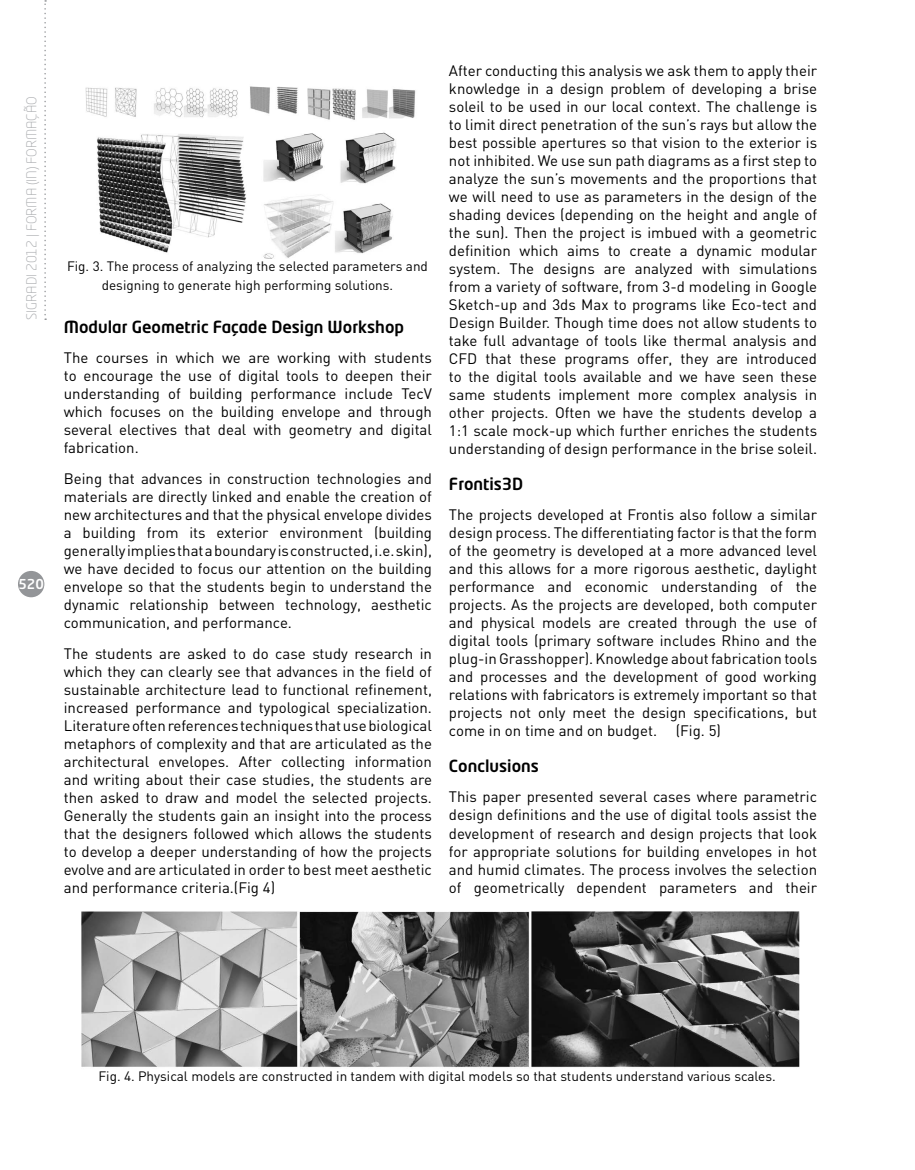
<style>
.page{position:relative;width:915px;height:1170px;background:#fff}
.page>*{position:absolute;margin:0;border:0;box-sizing:border-box;transform-origin:0 0}
.t1{font:500 16.5px "Neo Tech Std";color:#000}
.t2{font:15px/18px "DIN";color:#000;text-align:justify}
.t3{font:13.5px/19.5px "DIN";color:#000;text-align:center}
.t4{font:300 13.5px "Neo Tech Std";color:#a7a9ac}
.t5{font:500 13.5px "Neo Tech Std";color:#fff}
</style>
<div class="page">
<div style="left:18px;top:571px;width:26px;height:26px;background:#939598;border-radius:50%"></div>
<svg style="left:44px;top:0;width:2px;height:320px"></svg>
<img style="left:81px;top:911px;width:719px;height:157px">
<img style="left:85px;top:86px;width:331px;height:172px">
<p class="t4" style="left:23px;top:320px;width:225px;rotate:-90deg">SIGRADI 2012 | FORMA (IN) FORMAÇÃO</p>
<p class="t5" style="left:18px;top:575px;width:27px">520</p>
<p class="t3" style="left:67px;top:255px;width:362px">Fig. 3. The process of analyzing the selected parameters and designing to generate high performing solutions.</p>
<p class="t1" style="left:64px;top:316px;width:341px">Modular Geometric Façade Design Workshop</p>
<p class="t2" style="left:64px;top:348px;width:369px">The courses in which we are working with students to encourage the use of digital tools to deepen their understanding of building performance include TecV which focuses on the building envelope and through several electives that deal with geometry and digital fabrication.</p>
<p class="t2" style="left:64px;top:469px;width:369px">Being that advances in construction technologies and materials are directly linked and enable the creation of new architectures and that the physical envelope divides a building from its exterior environment (building generally implies that a boundary is constructed, i.e. skin), we have decided to focus our attention on the building envelope so that the students begin to understand the dynamic relationship between technology, aesthetic communication, and performance.</p>
<p class="t2" style="left:64px;top:644px;width:369px">The students are asked to do case study research in which they can clearly see that advances in the field of sustainable architecture lead to functional refinement, increased performance and typological specialization.<br>Literature often references techniques that use biological metaphors of complexity and that are articulated as the architectural envelopes. After collecting information and writing about their case studies, the students are then asked to draw and model the selected projects.<br>Generally the students gain an insight into the process that the designers followed which allows the students to develop a deeper understanding of how the projects evolve and are articulated in order to best meet aesthetic and performance criteria.(Fig 4)</p>
<p class="t2" style="left:449px;top:61px;width:369px">After conducting this analysis we ask them to apply their knowledge in a design problem of developing a brise soleil to be used in our local context. The challenge is to limit direct penetration of the sun’s rays but allow the best possible apertures so that vision to the exterior is not inhibited. We use sun path diagrams as a first step to analyze the sun’s movements and the proportions that we will need to use as parameters in the design of the shading devices (depending on the height and angle of the sun). Then the project is imbued with a geometric definition which aims to create a dynamic modular system. The designs are analyzed with simulations from a variety of software, from 3-d modeling in Google Sketch-up and 3ds Max to programs like Eco-tect and Design Builder. Though time does not allow students to take full advantage of tools like thermal analysis and CFD that these programs offer, they are introduced to the digital tools available and we have seen these same students implement more complex analysis in other projects. Often we have the students develop a 1:1 scale mock-up which further enriches the students understanding of design performance in the brise soleil.</p>
<p class="t1" style="left:449px;top:473px;width:76px">Frontis3D</p>
<p class="t2" style="left:449px;top:505px;width:369px">The projects developed at Frontis also follow a similar design process. The differentiating factor is that the form of the geometry is developed at a more advanced level and this allows for a more rigorous aesthetic, daylight performance and economic understanding of the projects. As the projects are developed, both computer and physical models are created through the use of digital tools (primary software includes Rhino and the plug-in Grasshopper). Knowledge about fabrication tools and processes and the development of good working relations with fabricators is extremely important so that projects not only meet the design specifications, but come in on time and on budget. (Fig. 5)</p>
<p class="t1" style="left:449px;top:755px;width:91px">Conclusions</p>
<p class="t2" style="left:449px;top:787px;width:369px">This paper presented several cases where parametric design definitions and the use of digital tools assist the development of research and design projects that look for appropriate solutions for building envelopes in hot and humid climates. The process involves the selection of geometrically dependent parameters and their</p>
<p class="t3" style="left:98px;top:1065px;width:678px">Fig. 4. Physical models are constructed in tandem with digital models so that students understand various scales.</p>
</div>
